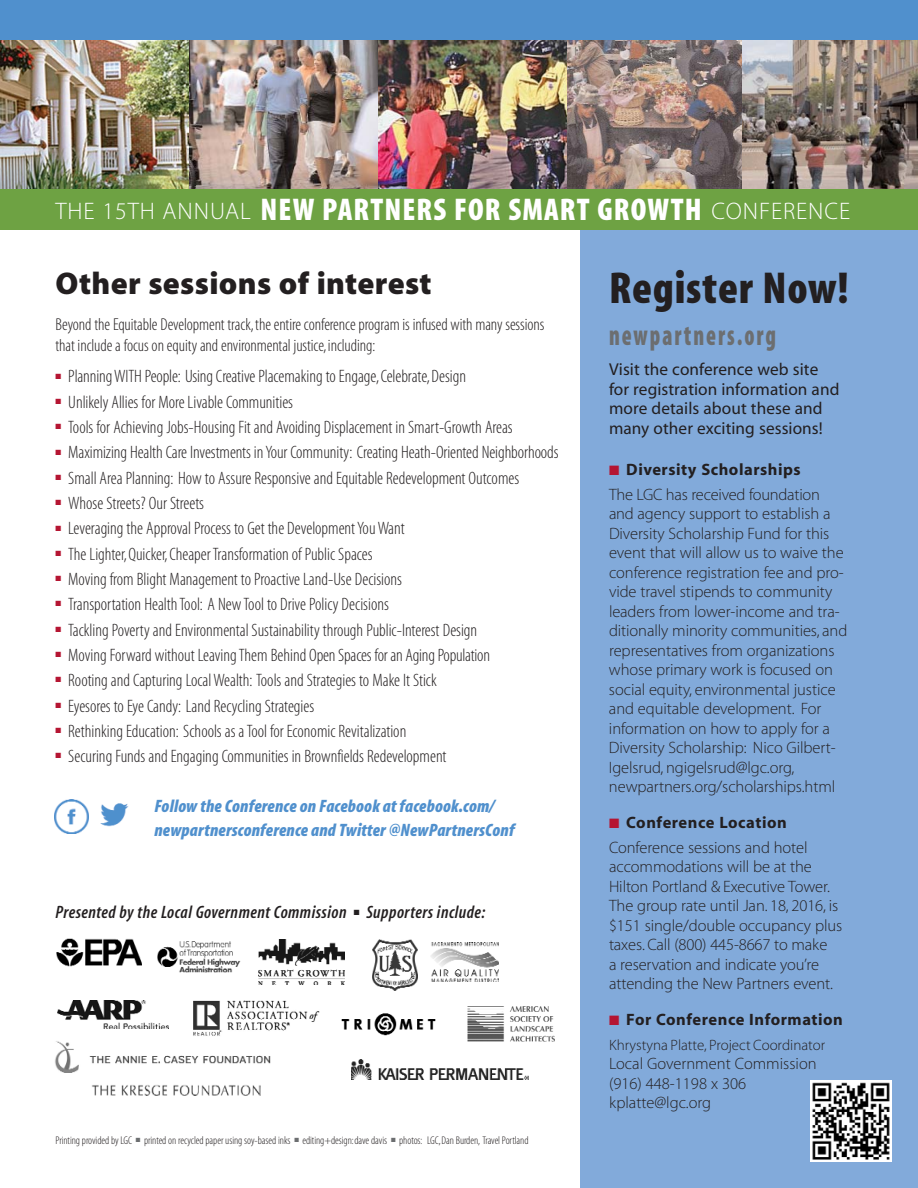
<style>
.page{position:relative;width:918px;height:1188px;background:#fff}
.page>*{position:absolute;margin:0;border:0;box-sizing:border-box;transform-origin:0 0}
.t1{font:45px "Myriad MM 830 300";letter-spacing:.015em;color:#231f20}
.t2{font:31.5px "Myriad MM 830 300";letter-spacing:.035em;color:#fff}
.t3{font:31.5px "Myriad MM 830 600";letter-spacing:.01em;color:#231f20}
.t4{font:29.25px "Myriad MM 830 300";letter-spacing:.09em;color:#6c6e70;scale:.77 1}
.t5{font:18px "Myriad MM 215 300";color:#231f20}
.t6{font:18px/24px "Myriad MM It 830 300";letter-spacing:.01em;color:#5090cd}
.t7{font:18px "Myriad MM It 565 300";letter-spacing:.025em;color:#231f20}
.t8{font:17.25px/20.2px "Myriad MM 215 300";letter-spacing:-.005em;color:#231f20}
.t9{font:17.25px/19.5px "Myriad MM 406 600";letter-spacing:.005em;color:#231f20}
.t10{font:16.5px/19.5px "Myriad MM 215 600";letter-spacing:-.005em;color:#231f20}
.t11{font:16.5px "Myriad MM 700 600";letter-spacing:.035em;color:#231f20}
.t12{font:15px "Myriad MM 215 600";color:#231f20}
.t13{font:11.25px "Myriad MM 215 300";letter-spacing:-.005em;color:#231f20}
.s1{font-family:"Myriad MM 215 600";font-size:24px}
.s2{color:#6c6e70}
.s3{color:#b51532}
</style>
<div class="page">
<div style="left:0;top:0;width:918px;height:81px;background:#5090cd"></div>
<img style="left:567px;top:40px;width:175px;height:149px">
<img style="left:742px;top:40px;width:176px;height:149px">
<img style="left:0;top:40px;width:189px;height:149px">
<img style="left:55px;top:1041px;width:216px;height:32px">
<div style="left:580px;top:216px;width:338px;height:972px;background:#82aada"></div>
<img style="left:378px;top:40px;width:189px;height:149px">
<img style="left:189px;top:40px;width:189px;height:149px">
<div style="left:0;top:189px;width:918px;height:41px;background:#6ea243"></div>
<img style="left:810px;top:1080px;width:81px;height:81px">
<img style="left:92px;top:1085px;width:168px;height:10px">
<img style="left:56px;top:939px;width:86px;height:28px">
<img style="left:372px;top:940px;width:46px;height:50px">
<img style="left:468px;top:1006px;width:86px;height:36px">
<img style="left:258px;top:939px;width:86px;height:45px">
<img style="left:431px;top:942px;width:68px;height:39px">
<img style="left:351px;top:1059px;width:178px;height:20px">
<img style="left:158px;top:941px;width:82px;height:31px">
<img style="left:193px;top:1000px;width:126px;height:36px">
<img style="left:58px;top:1000px;width:111px;height:28px">
<img style="left:54px;top:799px;width:34px;height:35px">
<img style="left:100px;top:803px;width:29px;height:24px">
<img style="left:341px;top:1013px;width:95px;height:23px">
<h2 class="t2" style="left:56px;top:199px;width:796px"><span class="s1">THE 15TH ANNUAL</span> NEW PARTNERS FOR SMART GROWTH <span class="s1">CONFERENCE</span></h2>
<h2 class="t3" style="left:56px;top:271px;width:378px">Other sessions of interest</h2>
<p class="t8" style="left:56px;top:316px;width:490px">Beyond the Equitable Development track,the entire conference program is infused with many sessions that include a focus on equity and environmental justice,including:</p>
<p class="t5" style="left:56px;top:369px;width:412px"><sup>■</sup> Planning WITH People: Using Creative Placemaking to Engage,Celebrate,Design</p>
<p class="t5" style="left:56px;top:395px;width:239px"><sup>■</sup> Unlikely Allies for More Livable Communities</p>
<p class="t5" style="left:56px;top:420px;width:459px"><sup>■</sup> Tools for Achieving Jobs-Housing Fit and Avoiding Displacement in Smart-Growth Areas</p>
<p class="t5" style="left:56px;top:445px;width:505px"><sup>■</sup> Maximizing Health Care Investments in Your Community: Creating Heath-Oriented Neighborhoods</p>
<p class="t5" style="left:56px;top:471px;width:465px"><sup>■</sup> Small Area Planning: How to Assure Responsive and Equitable Redevelopment Outcomes</p>
<p class="t5" style="left:56px;top:496px;width:150px"><sup>■</sup> Whose Streets? Our Streets</p>
<p class="t5" style="left:56px;top:521px;width:351px"><sup>■</sup> Leveraging the Approval Process to Get the Development You Want</p>
<p class="t5" style="left:56px;top:547px;width:319px"><sup>■</sup> The Lighter,Quicker,Cheaper Transformation of Public Spaces</p>
<p class="t5" style="left:56px;top:572px;width:348px"><sup>■</sup> Moving from Blight Management to Proactive Land-Use Decisions</p>
<p class="t5" style="left:56px;top:597px;width:335px"><sup>■</sup> Transportation Health Tool: A New Tool to Drive Policy Decisions</p>
<p class="t5" style="left:56px;top:623px;width:423px"><sup>■</sup> Tackling Poverty and Environmental Sustainability through Public-Interest Design</p>
<p class="t5" style="left:56px;top:648px;width:436px"><sup>■</sup> Moving Forward without Leaving Them Behind Open Spaces for an Aging Population</p>
<p class="t5" style="left:56px;top:673px;width:383px"><sup>■</sup> Rooting and Capturing Local Wealth: Tools and Strategies to Make It Stick</p>
<p class="t5" style="left:56px;top:699px;width:260px"><sup>■</sup> Eyesores to Eye Candy: Land Recycling Strategies</p>
<p class="t5" style="left:56px;top:724px;width:352px"><sup>■</sup> Rethinking Education: Schools as a Tool for Economic Revitalization</p>
<p class="t5" style="left:56px;top:749px;width:393px"><sup>■</sup> Securing Funds and Engaging Communities in Brownfields Redevelopment</p>
<p class="t6" style="left:154px;top:796px;width:362px">Follow the Conference on Facebook at facebook.com/ newpartnersconference and Twitter @NewPartnersConf</p>
<p class="t7" style="left:56px;top:906px;width:431px">Presented by the Local Government Commission ■ Supporters include:</p>
<p class="t13" style="left:56px;top:1136px;width:475px">Printing provided by LGC <span class="s2">■</span> printed on recycled paper using soy-based inks <span class="s2">■</span> editing+design:dave davis <span class="s2">■</span> photos: LGC,Dan Burden, Travel Portland</p>
<h1 class="t1" style="left:609px;top:273px;width:241px">Register Now!</h1>
<h3 class="t4" style="left:609px;top:326px;width:219px">newpartners.org</h3>
<p class="t9" style="left:609px;top:361px;width:232px">Visit the conference web site for registration information and more details about these and many other exciting sessions!</p>
<p class="t11" style="left:609px;top:463px;width:193px"><span class="s3">■</span> Diversity Scholarships</p>
<p class="t10" style="left:609px;top:486px;width:240px">The LGC has received foundation and agency support to establish a Diversity Scholarship Fund for this event that will allow us to waive the conference registration fee and pro&shy;vide travel stipends to community leaders from lower-income and tra&shy;ditionally minority communities, and representatives from organizations whose primary work is focused on social equity, environmental justice and equitable development. For information on how to apply for a Diversity Scholarship: Nico Gilbert-Igelsrud, ngigelsrud@lgc.org, newpartners.org/scholarships.html</p>
<p class="t11" style="left:609px;top:816px;width:179px"><span class="s3">■</span> Conference Location</p>
<p class="t10" style="left:609px;top:839px;width:235px">Conference sessions and hotel accommodations will be at the Hilton Portland &amp; Executive Tower.<br>The group rate until Jan. 18, 2016, is $151 single/double occupancy plus taxes. Call (800) 445-8667 to make<br>a reservation and indicate you’re attending the New Partners event.</p>
<p class="t11" style="left:609px;top:1013px;width:235px"><span class="s3">■</span> For Conference Information</p>
<p class="t12" style="left:609px;top:1039px;width:218px">Khrystyna Platte, Project Coordinator</p>
<p class="t10" style="left:609px;top:1056px;width:209px">Local Government Commission (916) 448-1198 x 306 kplatte@lgc.org</p>
</div>
